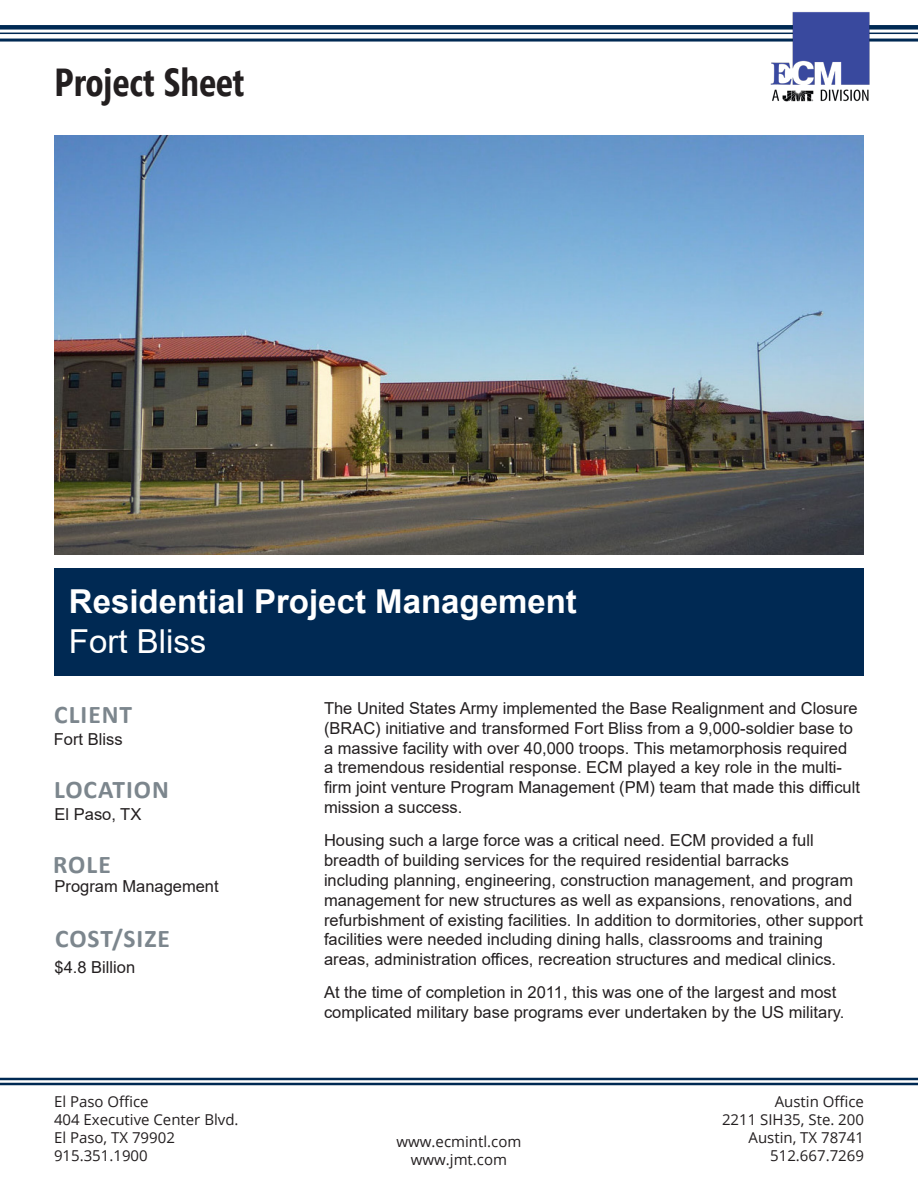
<style>
.page{position:relative;width:918px;height:1188px;background:#fff}
.page>*{position:absolute;margin:0;border:0;box-sizing:border-box;transform-origin:0 0}
.t1{font:700 39px "Segoe Condensed";color:#231f20}
.t2{font:700 33px "Arial";color:#fff}
.t3{font:33px "Arial";color:#fff}
.t4{font:700 25.5px "Calibri";letter-spacing:.04em;color:#7c868d}
.t5{font:16.5px/19.8px "Arial";color:#231f20}
.t6{font:15px/18px "Open Sans";color:#231f20}
</style>
<div class="page">
<hr style="left:0;top:1078px;width:918px;height:2px;background:#002953">
<hr style="left:0;top:1083px;width:918px;height:2px;background:#002953">
<div style="left:55px;top:568px;width:809px;height:108px;background:#002953"></div>
<div style="left:0;top:25px;width:918px;height:5px;background:#002953"></div>
<hr style="left:0;top:33px;width:918px;height:1px;background:#002953">
<hr style="left:0;top:39px;width:918px;height:3px;background:#002953">
<img style="left:768px;top:12px;width:104px;height:89px">
<img style="left:54px;top:135px;width:810px;height:419px">
<h1 class="t1" style="left:55px;top:58px;width:191px">Project Sheet</h1>
<h2 class="t2" style="left:69px;top:578px;width:509px">Residential Project Management</h2>
<h2 class="t3" style="left:69px;top:619px;width:139px">Fort Bliss</h2>
<h3 class="t4" style="left:54px;top:696px;width:79px">CLIENT</h3>
<p class="t5" style="left:54px;top:730px;width:70px">Fort Bliss</p>
<h3 class="t4" style="left:54px;top:771px;width:116px">LOCATION</h3>
<p class="t5" style="left:55px;top:804px;width:88px">El Paso, TX</p>
<h3 class="t4" style="left:53px;top:846px;width:59px">ROLE</h3>
<p class="t5" style="left:55px;top:876px;width:166px">Program Management</p>
<h3 class="t4" style="left:55px;top:921px;width:116px">COST/SIZE</h3>
<p class="t5" style="left:55px;top:957px;width:82px">$4.8 Billion</p>
<p class="t5" style="left:324px;top:698px;width:538px">The United States Army implemented the Base Realignment and Closure (BRAC) initiative and transformed Fort Bliss from a 9,000-soldier base to a massive facility with over 40,000 troops. This metamorphosis required a tremendous residential response. ECM played a key role in the multi&shy;firm joint venture Program Management (PM) team that made this difficult mission a success.</p>
<p class="t5" style="left:324px;top:831px;width:541px">Housing such a large force was a critical need. ECM provided a full breadth of building services for the required residential barracks<br>including planning, engineering, construction management, and program management for new structures as well as expansions, renovations, and refurbishment of existing facilities. In addition to dormitories, other support facilities were needed including dining halls, classrooms and training areas, administration offices, recreation structures and medical clinics.</p>
<p class="t5" style="left:324px;top:983px;width:522px">At the time of completion in 2011, this was one of the largest and most complicated military base programs ever undertaken by the US military.</p>
<p class="t6" style="left:54px;top:1092px;width:186px">El Paso Office<br>404 Executive Center Blvd.<br>El Paso, TX 79902<br>915.351.1900</p>
<p class="t6" style="left:722px;top:1092px;width:144px;text-align:right">Austin Office<br>2211 SIH35, Ste. 200<br>Austin, TX 78741<br>512.667.7269</p>
<p class="t6" style="left:397px;top:1132px;width:126px;text-align:center">www.ecmintl.com www.jmt.com</p>
</div>
